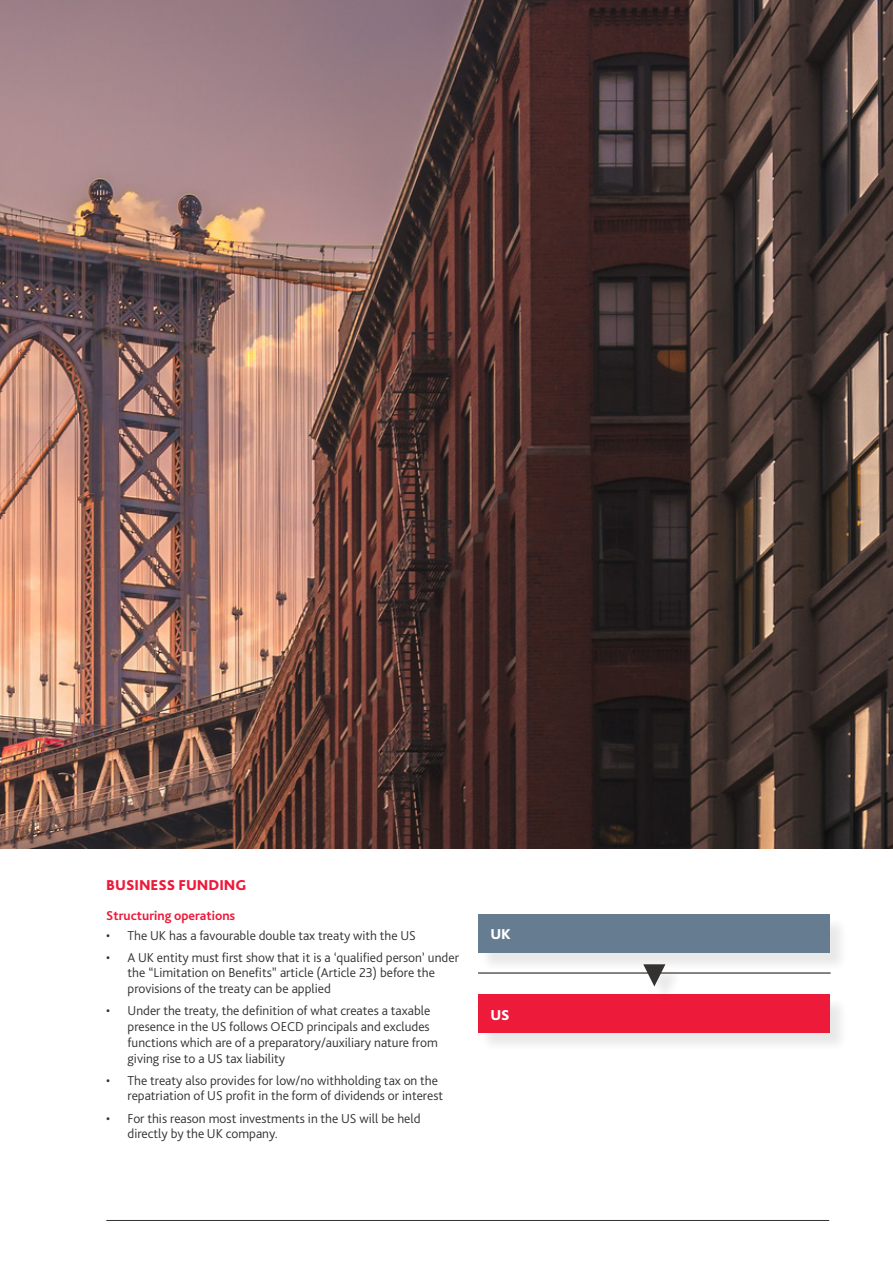
<style>
.page{position:relative;width:893px;height:1263px;background:#fff}
.page>*{position:absolute;margin:0;border:0;box-sizing:border-box;transform-origin:0 0}
.Subheading_level_1{font:800 15px "Bliss Pro";color:#ed1a3a}
.Subheading_level_1-2{font:800 15px "Bliss Pro";color:#fff}
.t1{font:300 13.5px/15.8px "Bliss Pro";color:#333231}
.Subheading_level_2{font:700 13.5px "Bliss Pro";color:#ed1a3a}
</style>
<div class="page">
<hr style="left:106px;top:1220px;width:723px;height:1px;background:#333231">
<img style="left:0;top:0;width:893px;height:848px">
<div style="left:480px;top:997px;width:368px;height:54px;background:#231f20;opacity:.1"></div>
<div style="left:478px;top:995px;width:351px;height:38px;background:#ed1a3a"></div>
<div style="left:480px;top:917px;width:368px;height:54px;background:#231f20;opacity:.1"></div>
<div style="left:478px;top:915px;width:351px;height:38px;background:#667c90"></div>
<hr style="left:478px;top:972px;width:353px;height:2px;background:#5f5b59">
<div style="left:647px;top:966px;width:36px;height:38px;background:#231f20;opacity:.1"></div>
<svg style="left:643px;top:964px;width:22px;height:22px"></svg>
<p class="Subheading_level_1" style="left:106px;top:876px;width:142px">BUSINESS FUNDING</p>
<p class="Subheading_level_2" style="left:106px;top:907px;width:130px">Structuring operations</p>
<p class="t1" style="left:106px;top:927px;width:311px">• The UK has a favourable double tax treaty with the US</p>
<p class="t1" style="left:128px;top:949px;width:333px;text-indent:-21px">• A UK entity must first show that it is a ‘qualified person’ under the “Limitation on Benefits” article (Article 23) before the provisions of the treaty can be applied</p>
<p class="t1" style="left:128px;top:1003px;width:312px;text-indent:-21px">• Under the treaty, the definition of what creates a taxable presence in the US follows OECD principals and excludes functions which are of a preparatory/auxiliary nature from giving rise to a US tax liability</p>
<p class="t1" style="left:128px;top:1072px;width:317px;text-indent:-21px">• The treaty also provides for low/no withholding tax on the repatriation of US profit in the form of dividends or interest</p>
<p class="t1" style="left:128px;top:1110px;width:295px;text-indent:-21px">• For this reason most investments in the US will be held directly by the UK company.</p>
<p class="Subheading_level_1-2" style="left:490px;top:925px;width:22px">UK</p>
<p class="Subheading_level_1-2" style="left:490px;top:1005px;width:21px">US</p>
</div>
